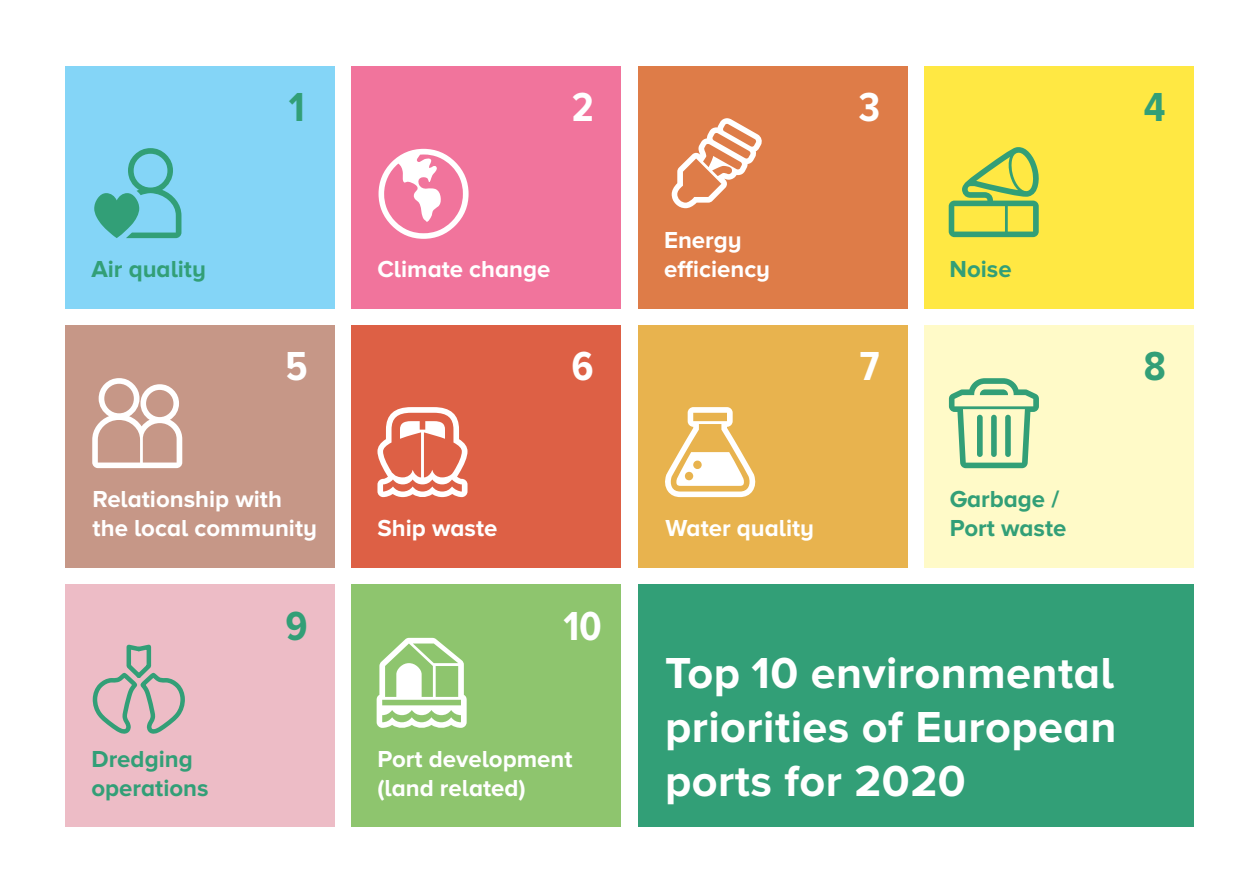
<style>
.page{position:relative;width:1259px;height:893px;background:#fff}
.page>*{position:absolute;margin:0;border:0;box-sizing:border-box;transform-origin:0 0}
.t1{font:90px "SS Symbolicons Line";color:#fff}
.t2{font:90px "SS Symbolicons Line";color:#329f77}
.t3{font:700 45px/54px "Proxima Nova A";letter-spacing:.01em;color:#fff;text-align:justify}
.t4{font:700 42px "Proxima Nova Cond";color:#fff}
.t5{font:700 42px "Proxima Nova Cond";color:#329f77}
.t6{font:700 24px/28.8px "Proxima Nova A";color:#fff}
.t7{font:700 24px/28.8px "Proxima Nova A";color:#329f77}
</style>
<div class="page">
<div style="left:66px;top:66px;width:269px;height:242px;background:#84d5f7"></div>
<div style="left:352px;top:66px;width:269px;height:242px;background:#f1749c"></div>
<div style="left:638px;top:585px;width:555px;height:242px;background:#329f77"></div>
<div style="left:924px;top:325px;width:269px;height:243px;background:#fffac8"></div>
<div style="left:924px;top:66px;width:269px;height:242px;background:#ffe843"></div>
<div style="left:66px;top:325px;width:269px;height:243px;background:#c69787"></div>
<div style="left:352px;top:325px;width:269px;height:243px;background:#dd6045"></div>
<div style="left:352px;top:585px;width:269px;height:242px;background:#8ec56e"></div>
<div style="left:66px;top:585px;width:269px;height:242px;background:#edbcc6"></div>
<svg style="left:92px;top:644px;width:93px;height:90px"></svg>
<div style="left:638px;top:66px;width:269px;height:242px;background:#de7c48"></div>
<div style="left:639px;top:325px;width:269px;height:243px;background:#e8b34e"></div>
<p class="t7" style="left:91px;top:254px;width:116px">★Air quality</p>
<h3 class="t5" style="left:289px;top:84px;width:17px">1</h3>
<h3 class="t4" style="left:285px;top:343px;width:24px">5</h3>
<p class="t6" style="left:93px;top:485px;width:226px">Relationship with the local community</p>
<h3 class="t4" style="left:572px;top:84px;width:24px">2</h3>
<p class="t6" style="left:377px;top:254px;width:174px">Climate change</p>
<h3 class="t4" style="left:571px;top:343px;width:24px">6</h3>
<p class="t6" style="left:377px;top:513px;width:121px">Ship waste</p>
<p class="t7" style="left:91px;top:744px;width:119px">Dredging operations</p>
<h3 class="t5" style="left:285px;top:602px;width:24px">9</h3>
<h3 class="t4" style="left:563px;top:602px;width:40px">10</h3>
<p class="t6" style="left:377px;top:744px;width:196px">Port development (land related)</p>
<h1 class="t1" style="left:671px;top:117px;width:93px">□▼●▼◆●</h1>
<p class="t6" style="left:664px;top:225px;width:79px">Energy</p>
<p class="t6" style="left:664px;top:254px;width:108px">efficiency</p>
<p class="t6" style="left:665px;top:513px;width:150px">●▲Water quality</p>
<h3 class="t4" style="left:858px;top:84px;width:23px">3</h3>
<h3 class="t4" style="left:859px;top:343px;width:21px">7</h3>
<p class="t7" style="left:948px;top:254px;width:92px">★★Noise</p>
<h1 class="t2" style="left:949px;top:377px;width:92px">▼▲■</h1>
<p class="t7" style="left:949px;top:484px;width:118px">Garbage /<br>Port waste</p>
<h3 class="t5" style="left:1144px;top:84px;width:23px">4</h3>
<h3 class="t5" style="left:1143px;top:343px;width:24px">8</h3>
<h2 class="t3" style="left:665px;top:645px;width:453px">Top 10 environmental priorities of European ports for 2020</h2>
</div>
